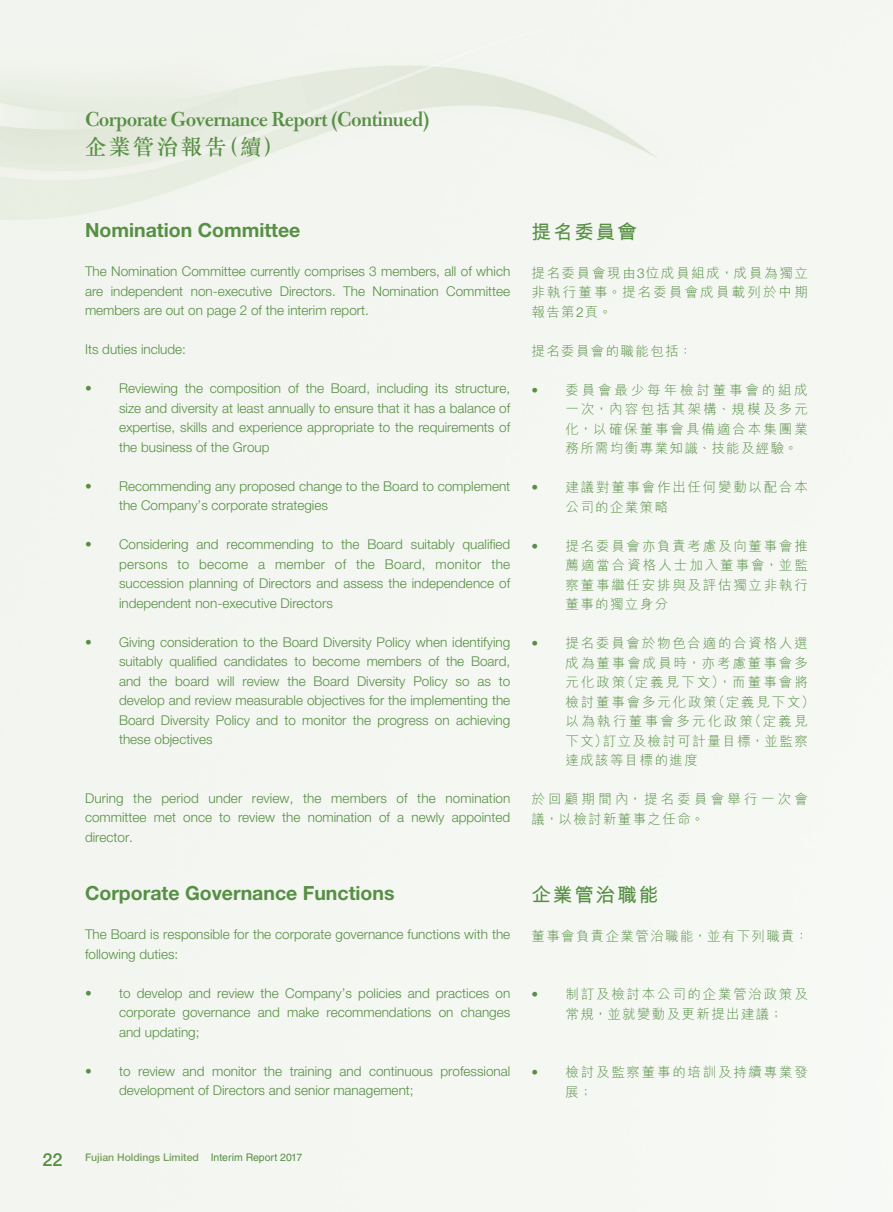
<style>
.page{position:relative;width:893px;height:1212px;background:#fff}
.page>*{position:absolute;margin:0;border:0;box-sizing:border-box;transform-origin:0 0}
.t1{font:600 21.75px "Bulmer MT Std";letter-spacing:-.025em;color:#578f44}
.t2{font:500 21.75px "M Sung HK";letter-spacing:.1em;color:#578f44}
.t3{font:700 19.5px "Helvetica Neue LT Std";color:#578f44}
.t4{font:700 19.5px "M Hei HK";letter-spacing:.1em;color:#578f44}
.t5{font:500 18px "Helvetica Neue LT Std";color:#578f44}
.t6{font:300 13.5px/19.5px "Helvetica Neue LT Std";color:#578f44;text-align:justify}
.t7{font:300 13.5px/19.5px "M Hei HK";letter-spacing:.13em;color:#578f44}
.t8{font:300 13.5px "M Hei HK";letter-spacing:.1em;color:#578f44}
.t9{font:300 13.5px/19.5px "M Hei HK";letter-spacing:.235em;color:#578f44}
.t10{font:500 10.5px "Helvetica Neue LT Std";color:#799f5e}
.s1{font-family:"Helvetica Neue LT Std"}
.s2{font-family:"Helvetica LT Std";font-weight:400;color:#578f44}
</style>
<div class="page">
<h1 class="t1" style="left:85px;top:108px;width:346px">Corporate Governance Report (Continued)</h1>
<h1 class="t2" style="left:85px;top:132px;width:200px">企業管治報告（續）</h1>
<h2 class="t3" style="left:85px;top:218px;width:217px">Nomination Committee</h2>
<p class="t6" style="left:85px;top:261px;width:427px">The Nomination Committee currently comprises 3 members, all of which are independent non-executive Directors. The Nomination Committee members are out on page 2 of the interim report.</p>
<p class="t6" style="left:85px;top:339px;width:102px">Its duties include:</p>
<p class="t6" style="left:119px;top:378px;width:393px;text-indent:-34px">• Reviewing the composition of the Board, including its structure, size and diversity at least annually to ensure that it has a balance of expertise, skills and experience appropriate to the requirements of the business of the Group</p>
<p class="t6" style="left:119px;top:476px;width:393px;text-indent:-34px">• Recommending any proposed change to the Board to complement the Company’s corporate strategies</p>
<p class="t6" style="left:119px;top:534px;width:393px;text-indent:-34px">• Considering and recommending to the Board suitably qualified persons to become a member of the Board, monitor the succession planning of Directors and assess the independence of independent non-executive Directors</p>
<p class="t6" style="left:119px;top:632px;width:393px;text-indent:-34px">• Giving consideration to the Board Diversity Policy when identifying suitably qualified candidates to become members of the Board, and the board will review the Board Diversity Policy so as to develop and review measurable objectives for the implementing the Board Diversity Policy and to monitor the progress on achieving these objectives</p>
<p class="t6" style="left:85px;top:788px;width:427px">During the period under review, the members of the nomination committee met once to review the nomination of a newly appointed director.</p>
<h2 class="t3" style="left:85px;top:881px;width:311px">Corporate Governance Functions</h2>
<p class="t6" style="left:85px;top:924px;width:427px">The Board is responsible for the corporate governance functions with the following duties:</p>
<p class="t6" style="left:119px;top:983px;width:393px;text-indent:-34px">• to develop and review the Company’s policies and practices on corporate governance and make recommendations on changes and updating;</p>
<p class="t6" style="left:119px;top:1061px;width:393px;text-indent:-34px">• to review and monitor the training and continuous professional development of Directors and senior management;</p>
<h2 class="t4" style="left:531px;top:217px;width:107px">提名委員會</h2>
<p class="t7" style="left:531px;top:263px;width:278px;text-align:justify">提名委員會現由<span class="s1">3</span>位成員組成，成員為獨立非執行董事。提名委員會成員載列於中期報告第<span class="s1">2</span>頁。</p>
<p class="t8" style="left:531px;top:344px;width:162px">提名委員會的職能包括：</p>
<p class="t7" style="left:566px;top:380px;width:244px;text-align:justify;text-indent:-34px"><span class="s1">•</span> 委員會最少每年檢討董事會的組成一次，內容包括其架構、規模及多元化，以確保董事會具備適合本集團業務所需均衡專業知識、技能及經驗。</p>
<p class="t7" style="left:566px;top:477px;width:244px;text-indent:-34px"><span class="s1">•</span> 建議對董事會作出任何變動以配合本公司的企業策略</p>
<p class="t7" style="left:566px;top:536px;width:244px;text-align:justify;text-indent:-34px"><span class="s1">•</span> 提名委員會亦負責考慮及向董事會推薦適當合資格人士加入董事會，並監察董事繼任安排與及評估獨立非執行董事的獨立身分</p>
<p class="t7" style="left:566px;top:633px;width:251px;text-indent:-34px"><span class="s1">•</span> 提名委員會於物色合適的合資格人選成為董事會成員時，亦考慮董事會多元化政策（定義見下文），而董事會將檢討董事會多元化政策（定義見下文）以為執行董事會多元化政策（定義見下文）訂立及檢討可計量目標，並監察達成該等目標的進度</p>
<p class="t9" style="left:531px;top:789px;width:278px">於回顧期間內，提名委員會舉行一次會議，以檢討新董事之任命。</p>
<h2 class="t4" style="left:531px;top:880px;width:128px">企業管治職能</h2>
<p class="t8" style="left:531px;top:929px;width:278px">董事會負責企業管治職能，並有下列職責：</p>
<p class="t7" style="left:566px;top:984px;width:244px;text-indent:-34px"><span class="s1">•</span> 制訂及檢討本公司的企業管治政策及常規，並就變動及更新提出建議；</p>
<p class="t7" style="left:566px;top:1062px;width:244px;text-indent:-34px"><span class="s1">•</span> 檢討及監察董事的培訓及持續專業發展；</p>
<h3 class="t5" style="left:43px;top:1149px;width:22px">22</h3>
<p class="t10" style="left:85px;top:1151px;width:219px">Fujian Holdings Limited <span class="s2">Interim Report 2017</span></p>
</div>
